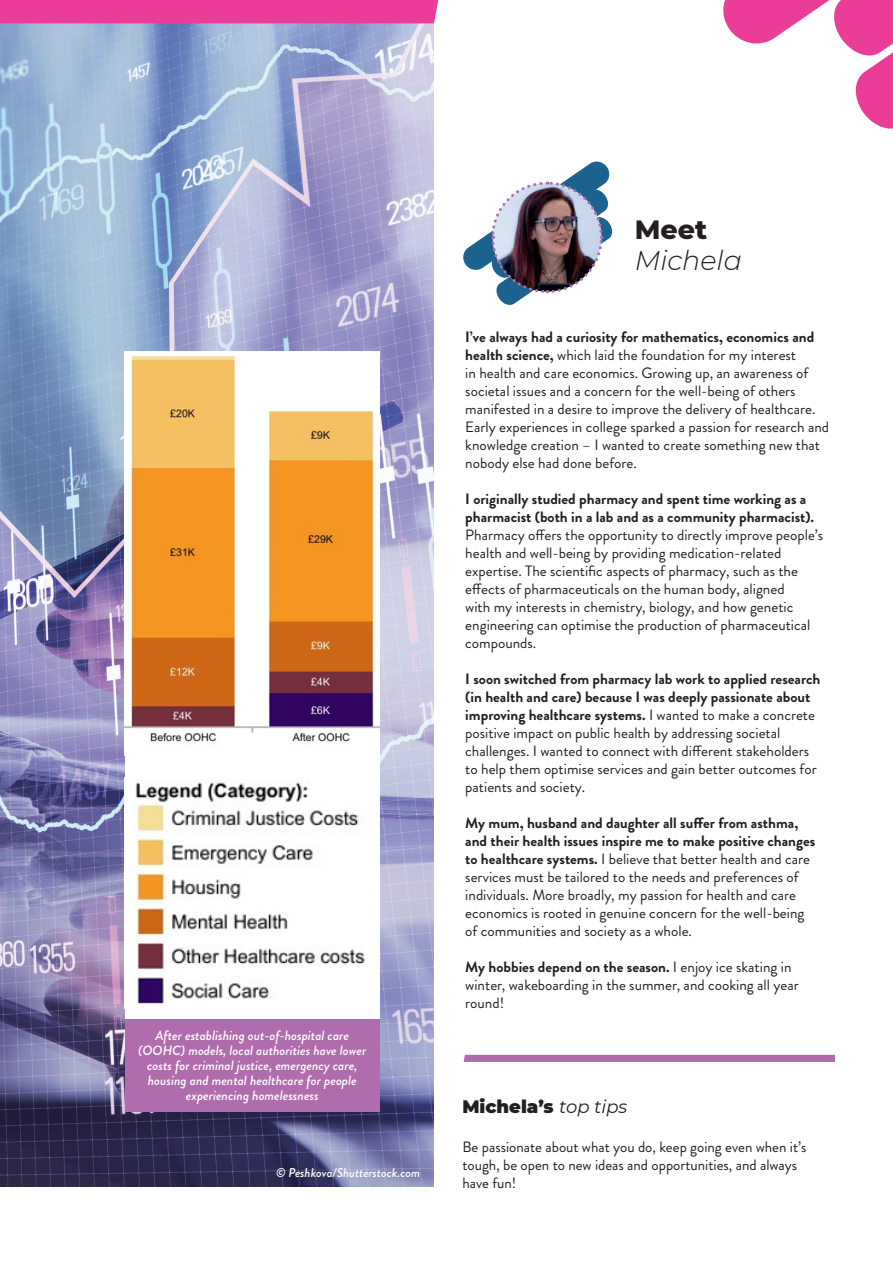
<style>
.page{position:relative;width:893px;height:1263px;background:#fff}
.page>*{position:absolute;margin:0;border:0;box-sizing:border-box;transform-origin:0 0}
.t1{font:italic 300 27px "Montserrat";color:#231f20}
.t2{font:800 27px "Montserrat";color:#231f20}
.t3{font:900 18px "Montserrat";color:#231f20}
.t4{font:15px/18px "Brandon Grotesque";color:#231f20}
.t5{font:italic 500 13.5px/15px "Brandon Grotesque";color:#fff;text-align:center}
.t6{font:italic 500 12.75px "Brandon Grotesque";color:#fff}
.s1{font-weight:700}
.s2{font-weight:400;font-style:italic}
</style>
<div class="page">
<img style="left:0;top:23px;width:434px;height:1163px">
<img style="left:463px;top:161px;width:150px;height:144px">
<svg style="left:464px;top:1055px;width:371px;height:7px;background:#af6ead"></svg>
<div style="left:0;top:0;width:438px;height:23px;background:#eb3c97"></div>
<svg style="left:723px;top:0;width:170px;height:129px"></svg>
<div style="left:125px;top:351px;width:255px;height:429px;background:#fff"></div>
<img style="left:125px;top:355px;width:255px;height:387px">
<div style="left:125px;top:777px;width:255px;height:242px;background:#fff"></div>
<img style="left:134px;top:782px;width:231px;height:226px">
<div style="left:125px;top:1019px;width:255px;height:93px;background:#af6dad"></div>
<p class="t5" style="left:138px;top:1028px;width:230px">After establishing out-of-hospital care (OOHC) models, local authorities have lower costs for criminal justice, emergency care, housing and mental healthcare for people experiencing homelessness</p>
<p class="t6" style="left:276px;top:1164px;width:146px">© Peshkova/Shutterstock.com</p>
<p class="t2" style="left:635px;top:209px;width:74px">Meet</p>
<p class="t1" style="left:635px;top:242px;width:109px">Michela</p>
<p class="t4" style="left:465px;top:328px;width:365px"><span class="s1">I’ve always had a curiosity for mathematics, economics and health science,</span> which laid the foundation for my interest<br>in health and care economics. Growing up, an awareness of societal issues and a concern for the well-being of others manifested in a desire to improve the delivery of healthcare.<br>Early experiences in college sparked a passion for research and knowledge creation – I wanted to create something new that nobody else had done before.</p>
<p class="t4" style="left:465px;top:490px;width:359px"><span class="s1">I originally studied pharmacy and spent time working as a pharmacist (both in a lab and as a community pharmacist).<br></span>Pharmacy offers the opportunity to directly improve people’s health and well-being by providing medication-related expertise. The scientific aspects of pharmacy, such as the effects of pharmaceuticals on the human body, aligned<br>with my interests in chemistry, biology, and how genetic engineering can optimise the production of pharmaceutical compounds.</p>
<p class="t4" style="left:465px;top:670px;width:357px"><span class="s1">I soon switched from pharmacy lab work to applied research (in health and care) because I was deeply passionate about improving healthcare systems.</span> I wanted to make a concrete positive impact on public health by addressing societal challenges. I wanted to connect with different stakeholders to help them optimise services and gain better outcomes for patients and society.</p>
<p class="t4" style="left:465px;top:814px;width:352px"><span class="s1">My mum, husband and daughter all suffer from asthma, and their health issues inspire me to make positive changes to healthcare systems.</span> I believe that better health and care services must be tailored to the needs and preferences of individuals. More broadly, my passion for health and care economics is rooted in genuine concern for the well-being of communities and society as a whole.</p>
<p class="t4" style="left:465px;top:958px;width:335px"><span class="s1">My hobbies depend on the season.</span> I enjoy ice skating in winter, wakeboarding in the summer, and cooking all year round!</p>
<p class="t3" style="left:462px;top:1093px;width:167px">Michela’s <span class="s2">top tips</span></p>
<p class="t4" style="left:462px;top:1138px;width:346px">Be passionate about what you do, keep going even when it’s tough, be open to new ideas and opportunities, and always</p>
<p class="t4" style="left:462px;top:1174px;width:55px">have fun!</p>
</div>
